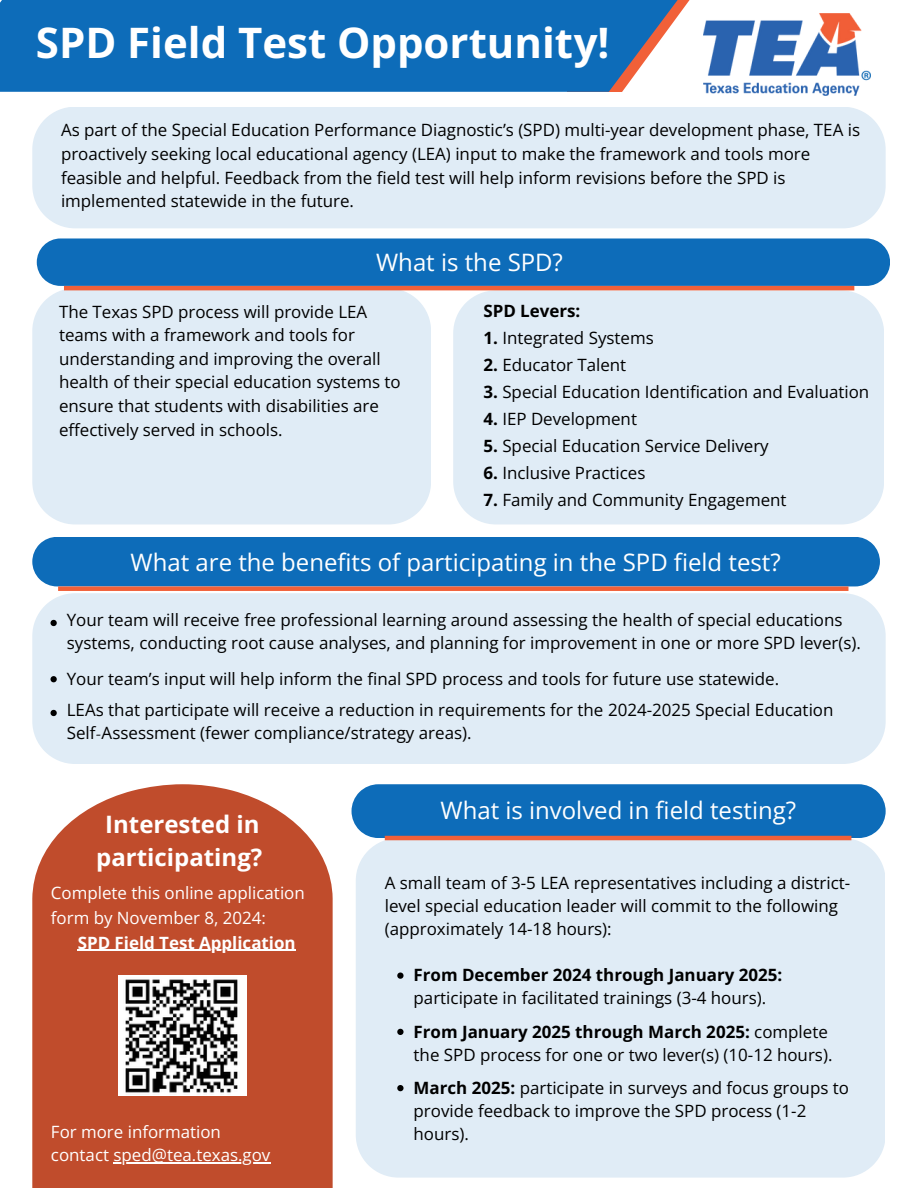
<style>
.page{position:relative;width:918px;height:1188px;background:#fff}
.page>*{position:absolute;margin:0;border:0;box-sizing:border-box;transform-origin:0 0}
.t1{font:700 42px "Open Sans";color:#fff}
.t2{font:24px "Open Sans";color:#fff}
.t3{font:700 24px/32.7px "Open Sans";color:#fff;text-align:center}
.t4{font:16.95px/23.5px "Open Sans";color:#000}
.t5{font:16.95px/24.8px "Open Sans";color:#fff}
.t6{font:700 16.95px "Open Sans";color:#fff}
.t7{font:700 16.95px "Open Sans";color:#000}
.s1{font-weight:700}
.s2{font-family:"Minion Pro"}
</style>
<div class="page">
<div style="left:0;top:0;width:621px;height:92px;background:#0d6cb9"></div>
<svg style="left:621px;top:0;width:229px;height:92px"></svg>
<div style="left:32px;top:290px;width:399px;height:234px;background:#e0ecf6"></div>
<div style="left:37px;top:238px;width:853px;height:48px;background:#0d6cb9;border-radius:24px"></div>
<div style="left:32px;top:107px;width:854px;height:121px;background:#e0ecf6"></div>
<div style="left:32px;top:593px;width:854px;height:171px;background:#e0ecf6"></div>
<div style="left:32px;top:537px;width:848px;height:49px;background:#0d6cb9"></div>
<div style="left:58px;top:586px;width:790px;height:5px;background:#f16038"></div>
<div style="left:356px;top:838px;width:529px;height:340px;background:#e0ecf6"></div>
<div style="left:352px;top:784px;width:534px;height:54px;background:#0d6cb9"></div>
<hr style="left:385px;top:836px;width:466px;height:4px;background:#f16038">
<div style="left:453px;top:290px;width:431px;height:234px;background:#e0ecf6"></div>
<hr style="left:64px;top:286px;width:790px;height:4px;background:#f16038">
<svg style="left:32px;top:784px;width:301px;height:404px;background:#c45a3c"></svg>
<img style="left:703px;top:14px;width:168px;height:82px">
<svg style="left:51px;top:620px;width:6px;height:6px"></svg>
<svg style="left:51px;top:676px;width:6px;height:6px"></svg>
<svg style="left:51px;top:710px;width:6px;height:6px"></svg>
<svg style="left:397px;top:973px;width:7px;height:6px"></svg>
<svg style="left:397px;top:1029px;width:7px;height:6px"></svg>
<svg style="left:397px;top:1085px;width:7px;height:6px"></svg>
<hr style="left:78px;top:950px;width:218px;height:1px;background:#fff">
<hr style="left:114px;top:1163px;width:157px;height:1px;background:#fff">
<img style="left:119px;top:975px;width:127px;height:121px">
<h1 class="t1" style="left:36px;top:13px;width:575px">SPD Field Test Opportunity!</h1>
<p class="t4" style="left:61px;top:118px;width:801px">As part of the Special Education Performance Diagnostic’s (SPD) multi-year development phase, TEA is proactively seeking local educational agency (LEA) input to make the framework and tools more feasible and helpful. Feedback from the field test will help inform revisions before the SPD is implemented statewide in the future.</p>
<h2 class="t2" style="left:376px;top:245px;width:188px">What is the SPD?</h2>
<p class="t4" style="left:59px;top:299px;width:343px">The Texas SPD process will provide LEA teams with a framework and tools for understanding and improving the overall health of their special education systems to ensure that students with disabilities are effectively served in schools.</p>
<h3 class="t7" style="left:483px;top:299px;width:98px">SPD Levers:</h3>
<p class="t4" style="left:483px;top:326px;width:172px"><span class="s1">1.</span> Integrated Systems</p>
<p class="t4" style="left:483px;top:353px;width:144px"><span class="s1">2.</span> Educator Talent</p>
<p class="t4" style="left:483px;top:380px;width:387px"><span class="s1">3.</span> Special Education Identification and Evaluation</p>
<p class="t4" style="left:483px;top:407px;width:155px"><span class="s1">4.</span> IEP Development</p>
<p class="t4" style="left:483px;top:434px;width:287px"><span class="s1">5.</span> Special Education Service Delivery</p>
<p class="t4" style="left:483px;top:461px;width:163px"><span class="s1">6.</span> Inclusive Practices</p>
<p class="t4" style="left:483px;top:488px;width:305px"><span class="s1">7.</span> Family and Community Engagement</p>
<h2 class="t2" style="left:131px;top:545px;width:652px">What are the benefits of participating in the SPD field test?</h2>
<p class="t4" style="left:67px;top:608px;width:796px;line-height:23.1px">Your team will receive free professional learning around assessing the health of special educations systems, conducting root cause analyses, and planning for improvement in one or more SPD lever(s).</p>
<p class="t4" style="left:67px;top:663px;width:768px;line-height:30.9px">Your team’s input will help inform the final SPD process and tools for future use statewide.<br>LEAs that participate will receive a reduction in requirements for the 2024-2025 Special Education</p>
<p class="t4" style="left:67px;top:721px;width:406px">Self<span class="s2">-</span>Assessment (fewer compliance/strategy areas).</p>
<h2 class="t3" style="left:96px;top:808px;width:168px">Interested in participating?</h2>
<p class="t5" style="left:51px;top:880px;width:255px">Complete this online application form by November 8, 2024:</p>
<h3 class="t6" style="left:78px;top:931px;width:219px">SPD Field Test Application</h3>
<p class="t5" style="left:51px;top:1119px;width:221px;line-height:23.5px">For more information contact sped@tea.texas.gov</p>
<h2 class="t2" style="left:441px;top:793px;width:357px">What is involved in field testing?</h2>
<p class="t4" style="left:385px;top:871px;width:467px;line-height:23.1px">A small team of 3-5 LEA representatives including a district&shy;level special education leader will commit to the following (approximately 14-18 hours):</p>
<p class="t4" style="left:414px;top:963px;width:370px;line-height:23.1px"><span class="s1">From December 2024 through January 2025: </span>participate in facilitated trainings (3-4 hours).</p>
<p class="t4" style="left:414px;top:1019px;width:420px;line-height:23.1px"><span class="s1">From January 2025 through March 2025:</span> complete the SPD process for one or two lever(s) (10-12 hours).</p>
<p class="t4" style="left:414px;top:1076px;width:437px;line-height:23.1px"><span class="s1">March 2025:</span> participate in surveys and focus groups to provide feedback to improve the SPD process (1-2 hours).</p>
</div>
